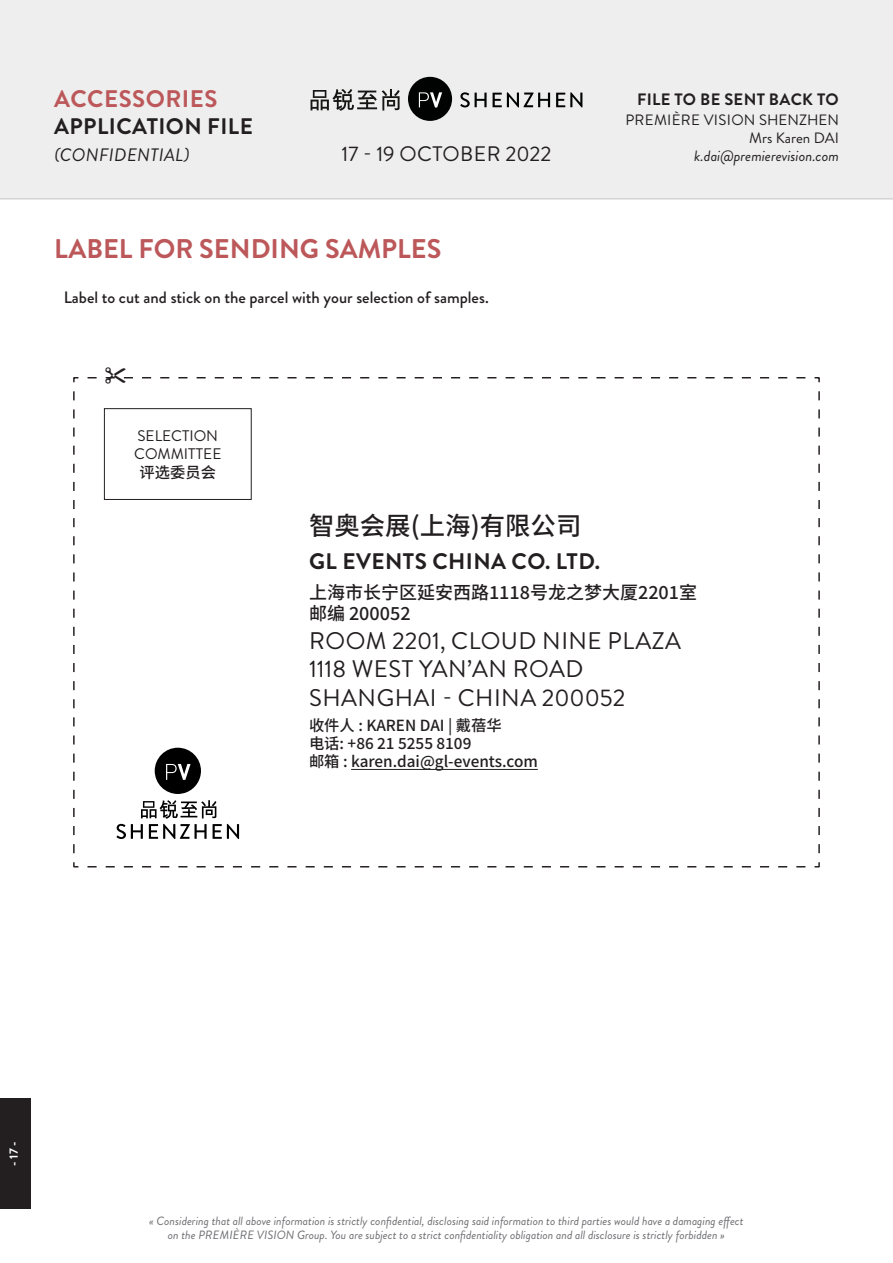
<style>
.page{position:relative;width:893px;height:1263px;background:#fff}
.page>*{position:absolute;margin:0;border:0;box-sizing:border-box;transform-origin:0 0}
.t1{font:700 27px "Brandon Grotesque";color:#bc585a}
.t2{font:500 25.5px "Source Han Sans CN";color:#231f20}
.t3{font:24px "Brandon Grotesque";letter-spacing:.02em;color:#231f20}
.t4{font:700 24px "Brandon Grotesque";letter-spacing:.02em;color:#bc585a}
.t5{font:700 22.5px "Brandon Grotesque";letter-spacing:.02em;color:#231f20}
.t6{font:21px "Brandon Grotesque";letter-spacing:.01em;color:#231f20}
.t7{font:500 18px "Source Han Sans CN";color:#231f20}
.t8{font:italic 18px "Brandon Grotesque";letter-spacing:.02em;color:#231f20}
.t9{font:500 16.5px "Brandon Grotesque";color:#231f20}
.t10{font:700 16.5px "Brandon Grotesque";letter-spacing:.02em;color:#231f20}
.t11{font:500 15.3px "Source Han Sans CN";color:#231f20}
.t12{font:15.3px/18.3px "Brandon Grotesque";color:#231f20}
.t13{font:15px/18px "Brandon Grotesque";color:#231f20;text-align:right}
.t14{font:italic 15px "Brandon Grotesque";color:#231f20}
.t15{font:italic 12px/14.4px "Brandon Grotesque";color:#6c6d70;text-align:center}
.t16{font:700 12px "Brandon Grotesque";color:#fff}
</style>
<div class="page">
<div style="left:0;top:0;width:893px;height:198px;background:#eeeeef"></div>
<div style="left:0;top:1098px;width:31px;height:111px;background:#231f20"></div>
<hr style="left:0;top:198px;width:893px;height:2px;background:#231f20">
<svg style="left:460px;top:92px;width:122px;height:15px"></svg>
<div style="left:408px;top:77px;width:44px;height:44px;background:#010202;border-radius:50%"></div>
<svg style="left:419px;top:92px;width:23px;height:15px"></svg>
<svg style="left:311px;top:89px;width:89px;height:22px"></svg>
<svg style="left:73px;top:377px;width:747px;height:491px"></svg>
<div style="left:104px;top:408px;width:148px;height:92px;border:1px solid #231f20"></div>
<hr style="left:351px;top:769px;width:187px;height:1px;background:#231f20">
<svg style="left:155px;top:748px;width:46px;height:46px"></svg>
<svg style="left:117px;top:800px;width:122px;height:39px"></svg>
<svg style="left:83px;top:377px;width:722px;height:7px"></svg>
<h3 class="t4" style="left:54px;top:81px;width:165px">ACCESSORIES</h3>
<h3 class="t5" style="left:54px;top:110px;width:200px">APPLICATION FILE</h3>
<h3 class="t8" style="left:54px;top:142px;width:137px">(CONFIDENTIAL)</h3>
<h3 class="t6" style="left:342px;top:139px;width:211px">17 - 19 OCTOBER 2022</h3>
<p class="t1" style="left:54px;top:230px;width:389px">LABEL FOR SENDING SAMPLES</p>
<p class="t9" style="left:64px;top:286px;width:427px">Label to cut and stick on the parcel with your selection of samples.</p>
<p class="t12" style="left:134px;top:427px;width:89px">SELECTION<br>COMMITTEE</p>
<p class="t11" style="left:140px;top:463px;width:78px">评选委员会</p>
<h3 class="t10" style="left:637px;top:88px;width:203px">FILE TO BE SENT BACK TO</h3>
<p class="t13" style="left:625px;top:111px;width:215px">PREMIÈRE VISION SHENZHEN<br>Mrs Karen DAI</p>
<p class="t14" style="left:694px;top:145px;width:146px">k.dai@premierevision.com</p>
<p class="t2" style="left:309px;top:511px;width:274px">智奥会展(上海)有限公司</p>
<p class="t5" style="left:309px;top:545px;width:292px">GL EVENTS CHINA CO. LTD.</p>
<p class="t7" style="left:309px;top:582px;width:390px">上海市长宁区延安西路1118号龙之梦大厦2201室</p>
<p class="t7" style="left:309px;top:603px;width:103px">邮编 200052</p>
<p class="t3" style="left:309px;top:624px;width:373px">ROOM 2201, CLOUD NINE PLAZA</p>
<p class="t3" style="left:309px;top:652px;width:276px">1118 WEST YAN’AN ROAD</p>
<p class="t3" style="left:309px;top:681px;width:317px">SHANGHAI - CHINA 200052</p>
<p class="t11" style="left:309px;top:717px;width:194px">收件人 : KAREN DAI | 戴蓓华</p>
<p class="t11" style="left:309px;top:735px;width:164px">电话: +86 21 5255 8109</p>
<p class="t11" style="left:309px;top:753px;width:230px">邮箱 : karen.dai@gl-events.com</p>
<p class="t16" style="left:5px;top:1165px;width:26px;rotate:-90deg">- 17 -</p>
<p class="t15" style="left:149px;top:1214px;width:596px">« Considering that all above information is strictly confidential, disclosing said information to third parties would have a damaging effect on the PREMIÈRE VISION Group. You are subject to a strict confidentiality obligation and all disclosure is strictly forbidden »</p>
</div>
